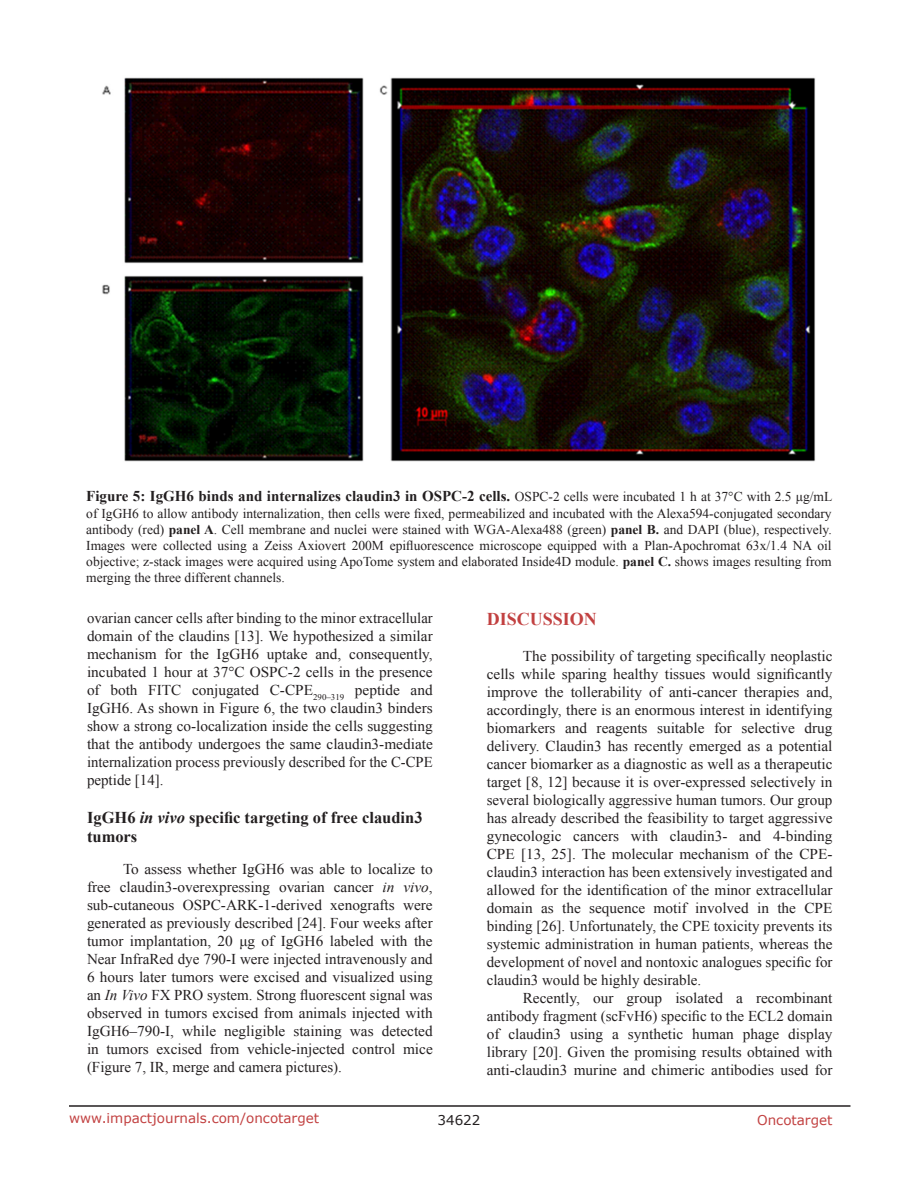
<style>
.page{position:relative;width:918px;height:1188px;background:#fff}
.page>*{position:absolute;margin:0;border:0;box-sizing:border-box;transform-origin:0 0}
.Heading{font:700 18px "Times New Roman";color:#c24141}
.SubHeading{font:700 16.5px/19.8px "Times New Roman";color:#231f20}
.BodyText{font:15px/18px "Times New Roman";color:#231f20;text-align:justify}
.FigureText{font:700 15px "Times New Roman";color:#231f20}
.FigureText-2{font:13.5px/16.2px "Times New Roman";color:#231f20;text-align:justify}
.t1{font:13.5px "Verdana";color:#c24141}
.t2{font:13.5px "Verdana";color:#231f20}
.s1{font-weight:400;font-size:13.5px}
.s2{font-weight:700}
.s3{font-style:italic}
</style>
<div class="page">
<hr style="left:69px;top:1105px;width:781px;height:2px;background:#231f20">
<img style="left:102px;top:77px;width:714px;height:385px">
<p class="FigureText" style="left:86px;top:486px;width:748px">Figure 5: IgGH6 binds and internalizes claudin3 in OSPC-2 cells. <span class="s1">OSPC-2 cells were incubated 1 h at 37°C with 2.5 μg/mL</span></p>
<p class="FigureText-2" style="left:86px;top:505px;width:747px">of IgGH6 to allow antibody internalization, then cells were fixed, permeabilized and incubated with the Alexa594-conjugated secondary antibody (red) <span class="s2">panel A</span>. Cell membrane and nuclei were stained with WGA-Alexa488 (green) <span class="s2">panel B.</span> and DAPI (blue), respectively.<br>Images were collected using a Zeiss Axiovert 200M epifluorescence microscope equipped with a Plan-Apochromat 63x/1.4 NA oil objective; z-stack images were acquired using ApoTome system and elaborated Inside4D module. <span class="s2">panel C.</span> shows images resulting from merging the three different channels.</p>
<p class="BodyText" style="left:87px;top:609px;width:347px">ovarian cancer cells after binding to the minor extracellular domain of the claudins [13]. We hypothesized a similar mechanism for the IgGH6 uptake and, consequently, incubated 1 hour at 37°C OSPC-2 cells in the presence of both FITC conjugated C-CPE<sub>290–319</sub> peptide and IgGH6. As shown in Figure 6, the two claudin3 binders show a strong co-localization inside the cells suggesting that the antibody undergoes the same claudin3-mediate internalization process previously described for the C-CPE peptide [14].</p>
<p class="SubHeading" style="left:87px;top:807px;width:337px">IgGH6 <span class="s3">in vivo</span> specific targeting of free claudin3 tumors</p>
<p class="BodyText" style="left:87px;top:860px;width:347px;text-indent:36px">To assess whether IgGH6 was able to localize to free claudin3-overexpressing ovarian cancer <span class="s3">in vivo</span>, sub-cutaneous OSPC-ARK-1-derived xenografts were generated as previously described [24]. Four weeks after tumor implantation, 20 μg of IgGH6 labeled with the Near InfraRed dye 790-I were injected intravenously and 6 hours later tumors were excised and visualized using an <span class="s3">In Vivo</span> FX PRO system. Strong fluorescent signal was observed in tumors excised from animals injected with IgGH6–790-I, while negligible staining was detected in tumors excised from vehicle-injected control mice (Figure 7, IR, merge and camera pictures).</p>
<p class="Heading" style="left:487px;top:606px;width:112px">DISCUSSION</p>
<p class="BodyText" style="left:487px;top:646px;width:347px;text-indent:36px">The possibility of targeting specifically neoplastic cells while sparing healthy tissues would significantly improve the tollerability of anti-cancer therapies and, accordingly, there is an enormous interest in identifying biomarkers and reagents suitable for selective drug delivery. Claudin3 has recently emerged as a potential cancer biomarker as a diagnostic as well as a therapeutic target [8, 12] because it is over-expressed selectively in several biologically aggressive human tumors. Our group has already described the feasibility to target aggressive gynecologic cancers with claudin3- and 4-binding CPE [13, 25]. The molecular mechanism of the CPE&shy;claudin3 interaction has been extensively investigated and allowed for the identification of the minor extracellular domain as the sequence motif involved in the CPE binding [26]. Unfortunately, the CPE toxicity prevents its systemic administration in human patients, whereas the development of novel and nontoxic analogues specific for claudin3 would be highly desirable.</p>
<p class="BodyText" style="left:487px;top:988px;width:347px;text-indent:36px">Recently, our group isolated a recombinant antibody fragment (scFvH6) specific to the ECL2 domain of claudin3 using a synthetic human phage display library [20]. Given the promising results obtained with anti-claudin3 murine and chimeric antibodies used for</p>
<p class="t1" style="left:69px;top:1109px;width:252px">www.impactjournals.com/oncotarget</p>
<p class="t2" style="left:438px;top:1111px;width:44px">34622</p>
<p class="t1" style="left:757px;top:1111px;width:77px">Oncotarget</p>
</div>
